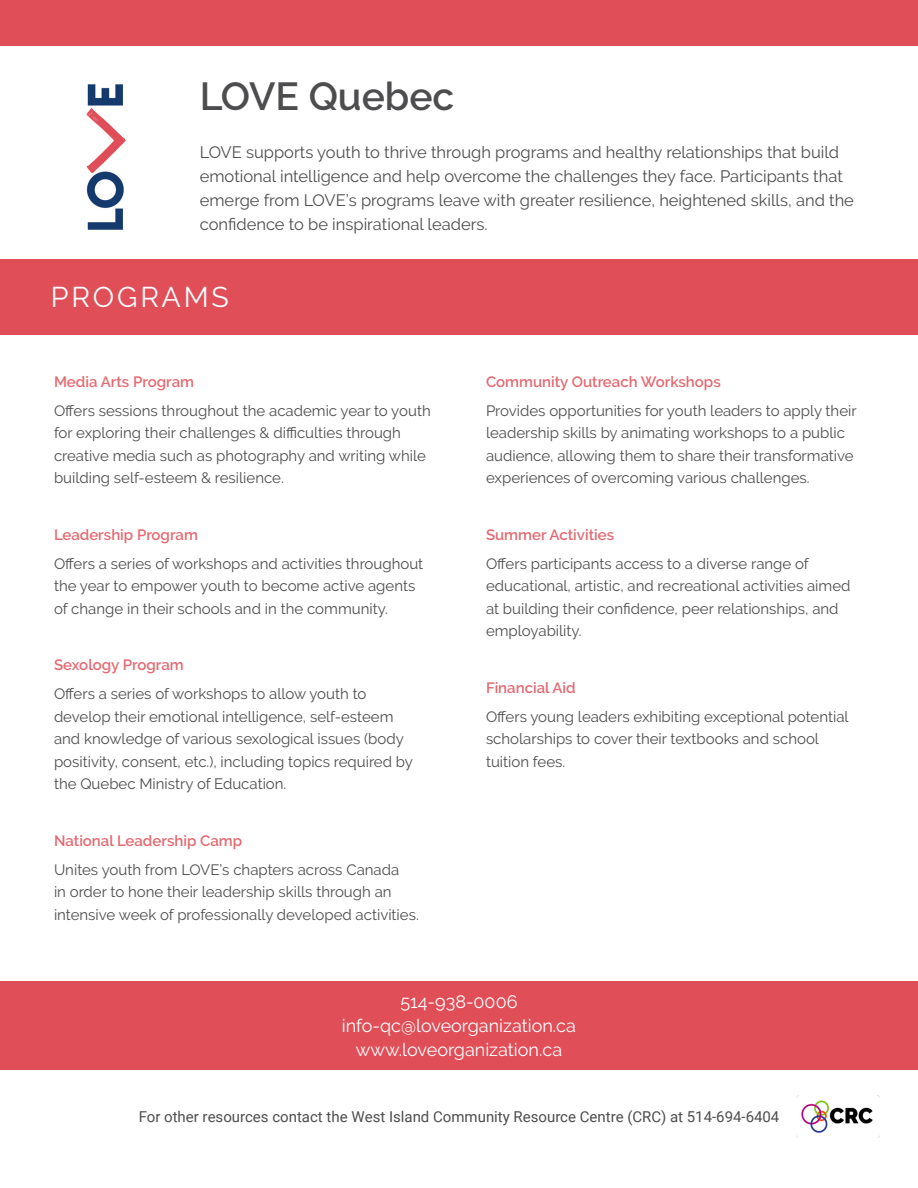
<style>
.page{position:relative;width:918px;height:1188px;background:#fff}
.page>*{position:absolute;margin:0;border:0;box-sizing:border-box;transform-origin:0 0}
.t1{font:600 39px "Raleway";color:#4d4d4f}
.t2{font:28.5px "Raleway";letter-spacing:.1em;color:#fff}
.t3{font:18px/24px "Raleway";color:#fff;text-align:center}
.t4{font:16.5px/24px "Raleway";color:#4d4d4f}
.t5{font:15px/22.5px "Raleway";color:#4d4d4f}
.t6{font:600 15px "Raleway";color:#e56971}
.t7{font:15px "Roboto";color:#4d4d4f}
</style>
<div class="page">
<div style="left:0;top:982px;width:918px;height:88px;background:#e04e58"></div>
<img style="left:86px;top:84px;width:40px;height:146px">
<div style="left:0;top:0;width:918px;height:45px;background:#e04e58"></div>
<div style="left:0;top:259px;width:918px;height:76px;background:#e04e58"></div>
<img style="left:796px;top:1096px;width:84px;height:42px">
<h1 class="t1" style="left:200px;top:74px;width:256px">LOVE Quebec</h1>
<p class="t4" style="left:200px;top:140px;width:656px">LOVE supports youth to thrive through programs and healthy relationships that build emotional intelligence and help overcome the challenges they face. Participants that emerge from LOVE’s programs leave with greater resilience, heightened skills, and the confidence to be inspirational leaders.</p>
<h2 class="t2" style="left:51px;top:281px;width:179px">PROGRAMS</h2>
<p class="t6" style="left:54px;top:373px;width:142px">●Media Arts Program</p>
<p class="t5" style="left:54px;top:399px;width:378px">Offers sessions throughout the academic year to youth for exploring their challenges &amp; difficulties through creative media such as photography and writing while building self-esteem &amp; resilience.</p>
<p class="t6" style="left:54px;top:526px;width:145px">●Leadership Program</p>
<p class="t5" style="left:54px;top:552px;width:371px">○Offers a series of workshops and activities throughout the year to empower youth to become active agents of change in their schools and in the community.</p>
<p class="t6" style="left:54px;top:656px;width:131px">Sexology Program</p>
<p class="t5" style="left:54px;top:683px;width:361px">○Offers a series of workshops to allow youth to develop their emotional intelligence, self-esteem and knowledge of various sexological issues (body positivity, consent, etc.), including topics required by the Quebec Ministry of Education.</p>
<p class="t6" style="left:54px;top:832px;width:190px">●National Leadership Camp</p>
<p class="t5" style="left:54px;top:858px;width:366px">○Unites youth from LOVE’s chapters across Canada<br>in order to hone their leadership skills through an intensive week of professionally developed activities.</p>
<p class="t6" style="left:486px;top:373px;width:236px">Community Outreach Workshops</p>
<p class="t5" style="left:486px;top:399px;width:372px">○Provides opportunities for youth leaders to apply their leadership skills by animating workshops to a public audience, allowing them to share their transformative experiences of overcoming various challenges.</p>
<p class="t6" style="left:486px;top:526px;width:130px">Summer Activities</p>
<p class="t5" style="left:486px;top:552px;width:366px">○Offers participants access to a diverse range of educational, artistic, and recreational activities aimed at building their confidence, peer relationships, and employability.</p>
<p class="t6" style="left:486px;top:679px;width:91px">●Financial Aid</p>
<p class="t5" style="left:486px;top:705px;width:364px">○Offers young leaders exhibiting exceptional potential scholarships to cover their textbooks and school tuition fees.</p>
<p class="t3" style="left:342px;top:990px;width:236px">514-938-0006 info-qc@loveorganization.ca www.loveorganization.ca</p>
<p class="t7" style="left:139px;top:1106px;width:642px">For other resources contact the West Island Community Resource Centre (CRC) at 514-694-6404</p>
</div>
